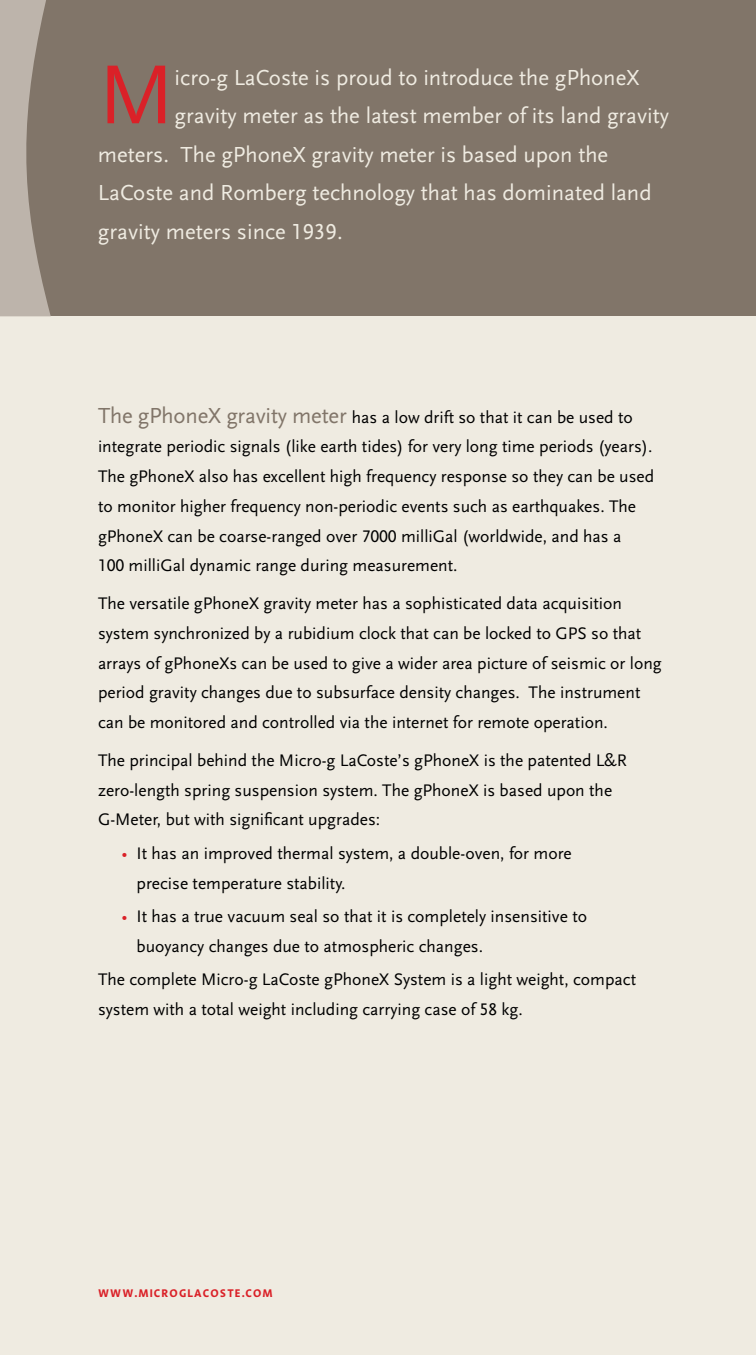
<style>
.page{position:relative;width:756px;height:1355px;background:#fff}
.page>*{position:absolute;margin:0;border:0;box-sizing:border-box;transform-origin:0 0}
.t1{font:87.33px "Scala Sans";color:#da2128}
.t2{font:22.75px "Scala Sans";color:#efebe1}
.t3{font:17.5px/29.8px "Scala Sans";color:#000}
.t4{font:700 11.38px "Linotype Aroma";letter-spacing:.1em;color:#da2128}
.s1{font-family:"Scala Sans Caps"}
.s2{font-size:22.75px;color:#817569}
.s3{color:#da2128}
</style>
<div class="page">
<div style="left:0;top:0;width:756px;height:1354px;background:#efebe1"></div>
<div style="left:0;top:0;width:756px;height:316px;background:#817569"></div>
<svg style="left:0;top:0;width:51px;height:316px"></svg>
<h1 class="t1" style="left:98px;top:47px;width:78px">M</h1>
<h2 class="t2" style="left:175px;top:65px;width:466px">icro-g LaCoste is proud to introduce the gPhoneX</h2>
<h2 class="t2" style="left:175px;top:103px;width:496px">gravity meter as the latest member of its land gravity</h2>
<h2 class="t2" style="left:98px;top:142px;width:512px">meters. The gPhoneX gravity meter is based upon the</h2>
<h2 class="t2" style="left:98px;top:180px;width:555px">LaCoste and Romberg technology that has dominated land</h2>
<h2 class="t2" style="left:98px;top:219px;width:246px">gravity meters since <span class="s1">1939</span>.</h2>
<p class="t3" style="left:98px;top:402px;width:558px"><span class="s2">The gPhoneX gravity meter</span> has a low drift so that it can be used to integrate periodic signals (like earth tides) for very long time periods (years).<br>The gPhoneX also has excellent high frequency response so they can be used to monitor higher frequency non-periodic events such as earthquakes. The gPhoneX can be coarse-ranged over <span class="s1">7000</span> milliGal (worldwide, and has a<br><span class="s1">100</span> milliGal dynamic range during measurement.</p>
<p class="t3" style="left:98px;top:589px;width:565px">The versatile gPhoneX gravity meter has a sophisticated data acquisition system synchronized by a rubidium clock that can be locked to GPS so that arrays of gPhoneXs can be used to give a wider area picture of seismic or long period gravity changes due to subsurface density changes. The instrument can be monitored and controlled via the internet for remote operation.</p>
<p class="t3" style="left:98px;top:745px;width:531px">The principal behind the Micro-g LaCoste’s gPhoneX is the patented L&amp;R zero-length spring suspension system. The gPhoneX is based upon the<br>G-Meter, but with significant upgrades:</p>
<p class="t3" style="left:137px;top:838px;width:437px;text-indent:-15px"><span class="s3">•</span> It has an improved thermal system, a double-oven, for more precise temperature stability.</p>
<p class="t3" style="left:137px;top:902px;width:452px;text-indent:-15px"><span class="s3">•</span> It has a true vacuum seal so that it is completely insensitive to buoyancy changes due to atmospheric changes.</p>
<p class="t3" style="left:98px;top:965px;width:540px">The complete Micro-g LaCoste gPhoneX System is a light weight, compact system with a total weight including carrying case of <span class="s1">58</span> kg.</p>
<p class="t4" style="left:98px;top:1285px;width:176px">WWW.MICROGLACOSTE.COM</p>
</div>
